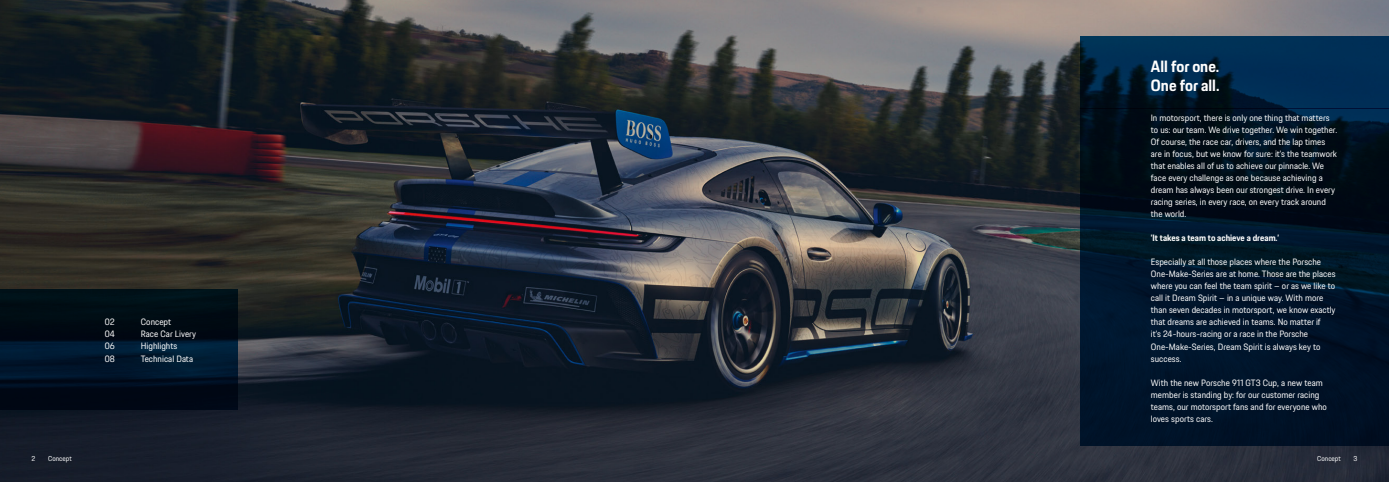
<style>
.page{position:relative;width:1389px;height:482px;background:#fff}
.page>*{position:absolute;margin:0;border:0;box-sizing:border-box;transform-origin:0 0}
.t1{font:700 16px/19px "Porsche Next";color:#fff}
.t2{font:9px/12.1px "Porsche Next";color:#fff}
.t3{font:700 9px "Porsche Next";color:#fff}
.t4{font:7px "Porsche Next";color:#fff}
</style>
<div class="page">
<img style="left:0;top:0;width:1389px;height:482px">
<svg style="left:1080px;top:108px;width:309px;height:338px;background:#001223"></svg>
<svg style="left:1080px;top:36px;width:309px;height:72px;background:#002748"></svg>
<svg style="left:0;top:289px;width:238px;height:121px;background:#000f1e"></svg>
<p class="t2" style="left:105px;top:316px;width:12px">02</p>
<p class="t2" style="left:141px;top:316px;width:32px">Concept</p>
<p class="t2" style="left:105px;top:328px;width:12px">04</p>
<p class="t2" style="left:141px;top:328px;width:57px">Race Car Livery</p>
<p class="t2" style="left:105px;top:340px;width:12px">06</p>
<p class="t2" style="left:141px;top:340px;width:38px">Highlights</p>
<p class="t2" style="left:105px;top:352px;width:12px">08</p>
<p class="t2" style="left:141px;top:352px;width:54px">Technical Data</p>
<h1 class="t1" style="left:1151px;top:57px;width:70px">All for one.<br>One for all.</h1>
<p class="t2" style="left:1151px;top:111px;width:188px">In motorsport, there is only one thing that matters to us: our team. We drive together. We win together.<br>Of course, the race car, drivers, and the lap times are in focus, but we know for sure: it’s the teamwork that enables all of us to achieve our pinnacle. We face every challenge as one because achieving a dream has always been our strongest drive. In every racing series, in every race, on every track around the world.</p>
<p class="t3" style="left:1151px;top:232px;width:130px">’It takes a team to achieve a dream.’</p>
<p class="t2" style="left:1151px;top:256px;width:186px">Especially at all those places where the Porsche One-Make-Series are at home. Those are the places where you can feel the team spirit – or as we like to call it Dream Spirit – in a unique way. With more than seven decades in motorsport, we know exactly that dreams are achieved in teams. No matter if<br>it’s 24-hours-racing or a race in the Porsche One-Make-Series, Dream Spirit is always key to success.</p>
<p class="t2" style="left:1151px;top:376px;width:177px">With the new Porsche 911 GT3 Cup, a new team member is standing by: for our customer racing teams, our motorsport fans and for everyone who loves sports cars.</p>
<p class="t4" style="left:32px;top:454px;width:5px">2</p>
<p class="t4" style="left:48px;top:454px;width:25px">Concept</p>
<p class="t4" style="left:1317px;top:454px;width:25px">Concept</p>
<p class="t4" style="left:1354px;top:454px;width:5px">3</p>
</div>
